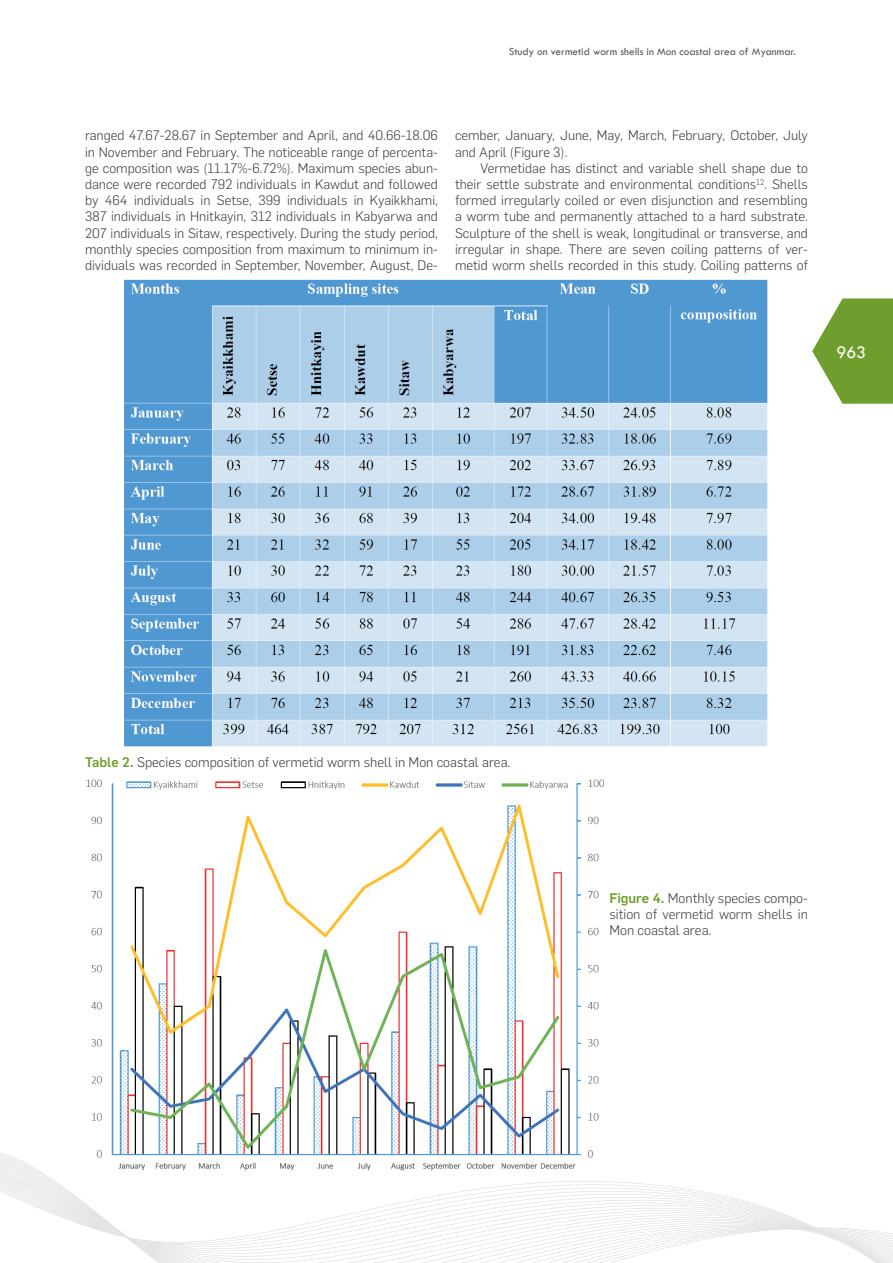
<style>
.page{position:relative;width:893px;height:1263px;background:#fff}
.page>*{position:absolute;margin:0;border:0;box-sizing:border-box;transform-origin:0 0}
.t1{font:18px "Tw Cen";color:#fff}
.t2{font:300 13.65px/16.4px "Flama";color:#3e3e3f;text-align:justify}
.t3{font:300 13.5px/16.2px "Flama";color:#3e3e3f;text-align:justify}
.t4{font:11.25px "Tw Cen";color:#57585a}
.s1{font-weight:500;color:#709e2e}
</style>
<div class="page">
<svg style="left:812px;top:298px;width:81px;height:106px"></svg>
<svg style="left:0;top:1167px;width:893px;height:96px"></svg>
<img style="left:124px;top:279px;width:644px;height:468px">
<img style="left:85px;top:779px;width:519px;height:399px">
<p class="t4" style="left:509px;top:45px;width:289px">Study on vermetid worm shells in Mon coastal area of Myanmar.</p>
<p class="t3" style="left:85px;top:127px;width:354px">ranged 47.67-28.67 in September and April, and 40.66-18.06 in November and February. The noticeable range of percenta&shy;ge composition was (11.17%-6.72%). Maximum species abun&shy;dance were recorded 792 individuals in Kawdut and followed by 464 individuals in Setse, 399 individuals in Kyaikkhami, 387 individuals in Hnitkayin, 312 individuals in Kabyarwa and 207 individuals in Sitaw, respectively. During the study period, monthly species composition from maximum to minimum in&shy;dividuals was recorded in September, November, August, De-</p>
<p class="t3" style="left:455px;top:127px;width:354px">cember, January, June, May, March, February, October, July and April (Figure 3).</p>
<p class="t3" style="left:455px;top:159px;width:354px;text-indent:26px">Vermetidae has distinct and variable shell shape due to their settle substrate and environmental conditions<sup>12</sup>. Shells formed irregularly coiled or even disjunction and resembling a worm tube and permanently attached to a hard substrate.<br>Sculpture of the shell is weak, longitudinal or transverse, and irregular in shape. There are seven coiling patterns of ver&shy;metid worm shells recorded in this study. Coiling patterns of</p>
<h1 class="t1" style="left:836px;top:341px;width:31px">963</h1>
<p class="t2" style="left:85px;top:753px;width:427px"><span class="s1">Table 2.</span> Species composition of vermetid worm shell in Mon coastal area.</p>
<p class="t2" style="left:609px;top:889px;width:200px"><span class="s1">Figure 4.</span> Monthly species compo&shy;sition of vermetid worm shells in Mon coastal area.</p>
</div>
